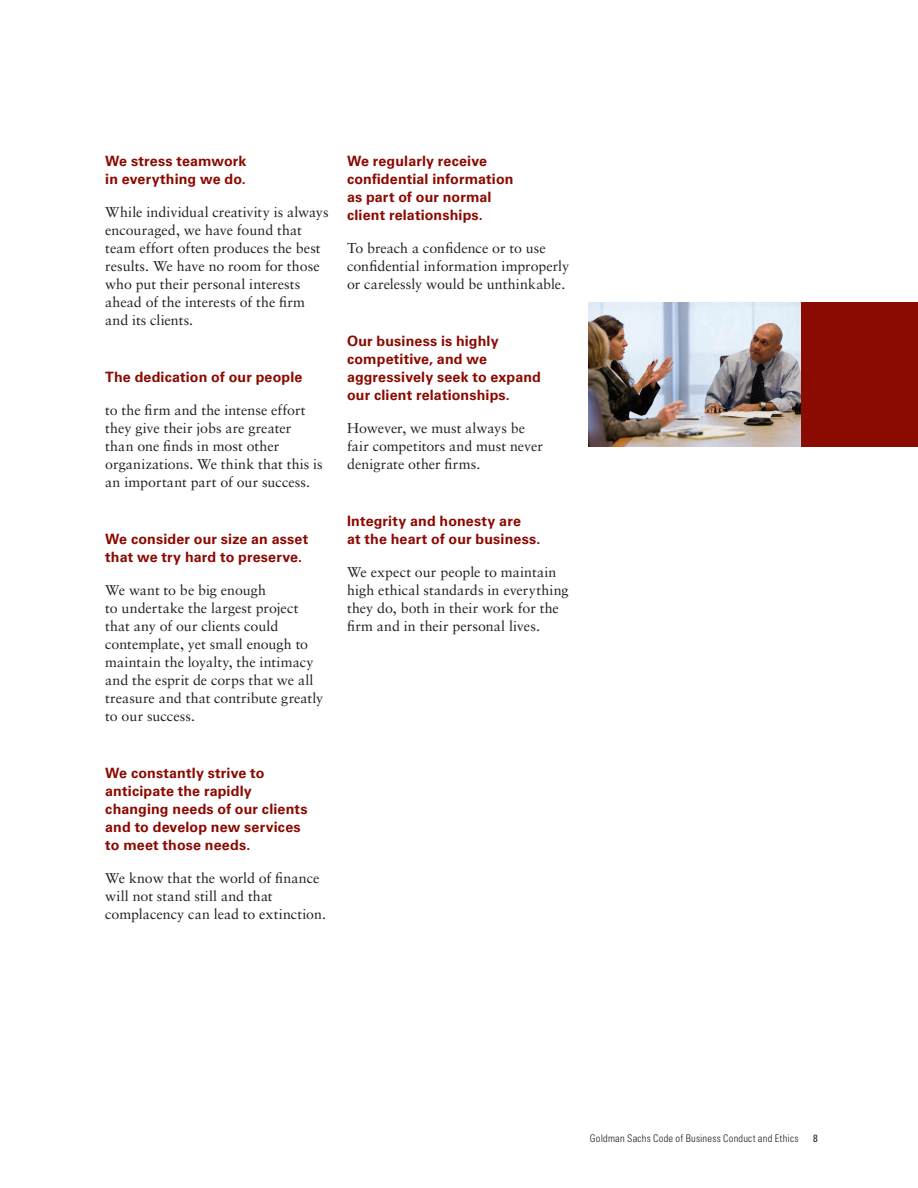
<style>
.page{position:relative;width:918px;height:1188px;background:#fff}
.page>*{position:absolute;margin:0;border:0;box-sizing:border-box;transform-origin:0 0}
.t1{font:14.25px/18px "Sabon LT Std";color:#231f20}
.t2{font:700 14.25px/18px "Univers LT Std";letter-spacing:.01em;color:#8b0a02}
.t3{font:300 condensed 10.5px "Univers LT Std";letter-spacing:.02em;color:#231f20}
.t4{font:condensed 10.5px "Univers LT Std";color:#231f20}
</style>
<div class="page">
<div style="left:801px;top:302px;width:117px;height:144px;background:#8b0a02"></div>
<img style="left:589px;top:302px;width:212px;height:144px">
<p class="t2" style="left:105px;top:152px;width:143px">We stress teamwork in everything we do.</p>
<p class="t1" style="left:105px;top:202px;width:225px">While individual creativity is always encouraged, we have found that team effort often produces the best results. We have no room for those who put their personal interests ahead of the interests of the firm and its clients.</p>
<p class="t2" style="left:105px;top:368px;width:199px">The dedication of our people</p>
<p class="t1" style="left:105px;top:400px;width:219px">to the firm and the intense effort they give their jobs are greater than one finds in most other organizations. We think that this is an important part of our success.</p>
<p class="t2" style="left:105px;top:530px;width:205px">We consider our size an asset that we try hard to preserve.</p>
<p class="t1" style="left:105px;top:580px;width:220px">We want to be big enough<br>to undertake the largest project that any of our clients could contemplate, yet small enough to maintain the loyalty, the intimacy and the esprit de corps that we all treasure and that contribute greatly to our success.</p>
<p class="t2" style="left:105px;top:764px;width:204px">We constantly strive to anticipate the rapidly changing needs of our clients and to develop new services to meet those needs.</p>
<p class="t1" style="left:105px;top:868px;width:222px">We know that the world of finance will not stand still and that complacency can lead to extinction.</p>
<p class="t2" style="left:347px;top:152px;width:168px">We regularly receive confidential information as part of our normal client relationships.</p>
<p class="t1" style="left:347px;top:238px;width:224px">To breach a confidence or to use confidential information improperly or carelessly would be unthinkable.</p>
<p class="t2" style="left:347px;top:332px;width:195px">Our business is highly competitive, and we aggressively seek to expand our client relationships.</p>
<p class="t1" style="left:347px;top:418px;width:198px">However, we must always be fair competitors and must never denigrate other firms.</p>
<p class="t2" style="left:347px;top:512px;width:195px">Integrity and honesty are<br>at the heart of our business.</p>
<p class="t1" style="left:347px;top:562px;width:223px">We expect our people to maintain high ethical standards in everything they do, both in their work for the firm and in their personal lives.</p>
<p class="t3" style="left:590px;top:1132px;width:210px">Goldman Sachs Code of Business Conduct and Ethics</p>
<p class="t4" style="left:813px;top:1131px;width:6px">8</p>
</div>
